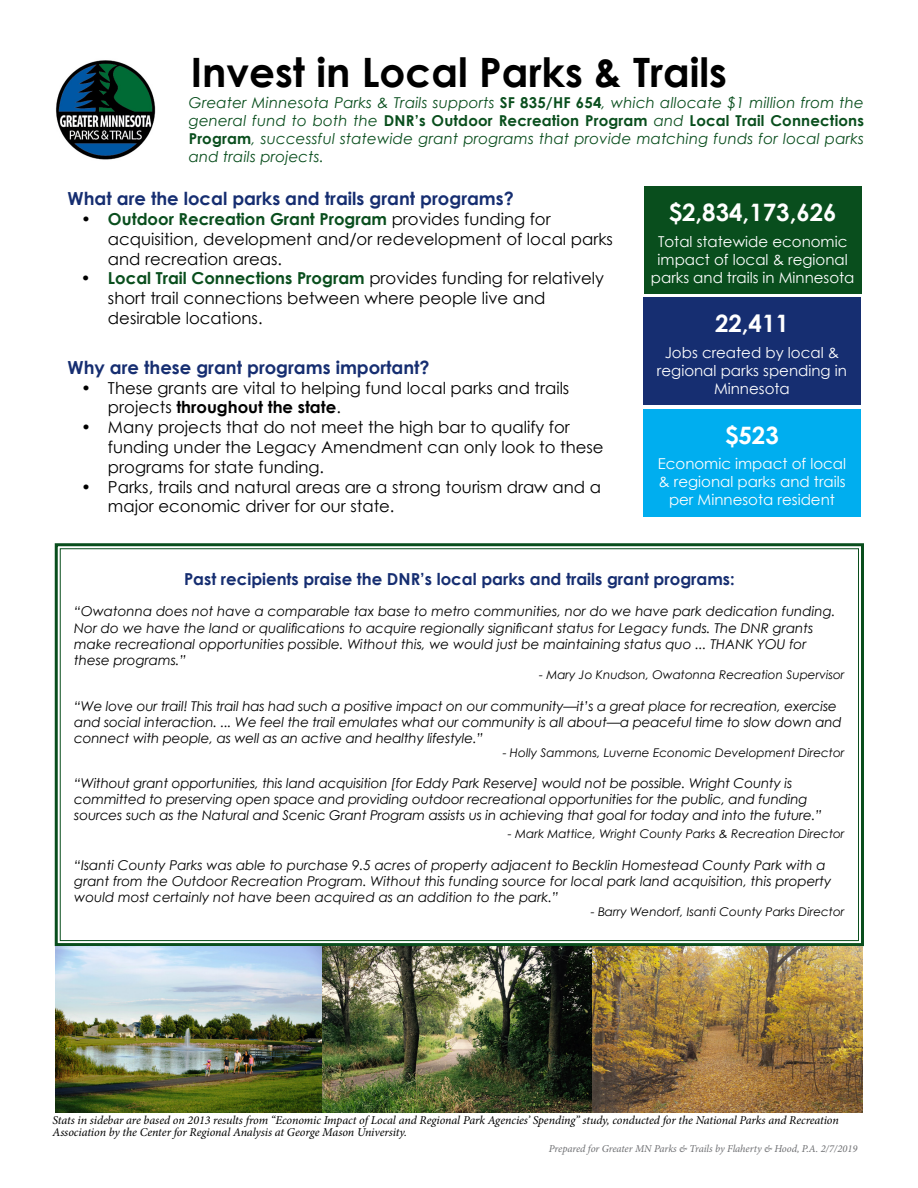
<style>
.page{position:relative;width:918px;height:1188px;background:#fff}
.page>*{position:absolute;margin:0;border:0;box-sizing:border-box;transform-origin:0 0}
.t1{font:700 40.5px "Century Gothic";color:#000}
.t2{font:700 24px "Century Gothic";color:#fff}
.t3{font:700 18px "Century Gothic";color:#162e71}
.t4{font:16.5px/19.8px "Century Gothic";color:#000}
.t5{font:700 16.5px "Century Gothic";color:#162e71}
.t6{font:italic 15px/18px "Century Gothic";letter-spacing:.01em;color:#094e1d;text-align:justify}
.t7{font:15px/18px "Century Gothic";color:#fff;text-align:center}
.t8{font:italic 13.5px/16.2px "Century Gothic";color:#000}
.t9{font:italic 12px/12px "Minion Pro";letter-spacing:-.01em;color:#000}
.t10{font:italic 12px "Century Gothic";color:#000}
.t11{font:italic 10.5px "Minion Pro";letter-spacing:-.005em;color:#6d6e71}
.s1{font-weight:700;font-style:normal}
.s2{font-weight:700}
.s3{font-weight:700;color:#094e1d}
</style>
<div class="page">
<img style="left:56px;top:60px;width:100px;height:100px">
<div style="left:644px;top:186px;width:217px;height:108px;background:#094e1d"></div>
<div style="left:643px;top:298px;width:218px;height:107px;background:#162e71"></div>
<div style="left:643px;top:409px;width:218px;height:107px;background:#00aeef"></div>
<svg style="left:54px;top:543px;width:810px;height:405px"></svg>
<img style="left:55px;top:946px;width:807px;height:166px">
<h1 class="t1" style="left:191px;top:41px;width:538px">Invest in Local Parks &amp; Trails</h1>
<p class="t6" style="left:189px;top:94px;width:677px">Greater Minnesota Parks &amp; Trails supports <span class="s1">SF 835/HF 654</span>, which allocate $1 million from the general fund to both the <span class="s1">DNR’s Outdoor Recreation Program</span> and <span class="s1">Local Trail Connections Program</span>, successful statewide grant programs that provide matching funds for local parks and trails projects.</p>
<h3 class="t3" style="left:68px;top:185px;width:448px">What are the local parks and trails grant programs?</h3>
<p class="t4" style="left:108px;top:209px;width:507px;text-indent:-27px"><span class="s2">•</span> <span class="s3">Outdoor Recreation Grant Program</span> provides funding for acquisition, development and/or redevelopment of local parks and recreation areas.</p>
<p class="t4" style="left:108px;top:268px;width:498px;text-indent:-27px"><span class="s2">•</span> <span class="s3">Local Trail Connections Program</span> provides funding for relatively short trail connections between where people live and desirable locations.</p>
<h3 class="t3" style="left:68px;top:354px;width:364px">Why are these grant programs important?</h3>
<p class="t4" style="left:108px;top:378px;width:463px;text-indent:-27px">• These grants are vital to helping fund local parks and trails projects <span class="s2">throughout the state</span>.</p>
<p class="t4" style="left:108px;top:417px;width:497px;text-indent:-27px">• Many projects that do not meet the high bar to qualify for funding under the Legacy Amendment can only look to these programs for state funding.</p>
<p class="t4" style="left:108px;top:477px;width:495px;text-indent:-27px">• Parks, trails and natural areas are a strong tourism draw and a major economic driver for our state.</p>
<h2 class="t2" style="left:669px;top:194px;width:169px">$2,834,173,626</h2>
<p class="t7" style="left:651px;top:232px;width:205px">Total statewide economic impact of local &amp; regional parks and trails in Minnesota</p>
<h2 class="t2" style="left:715px;top:305px;width:75px">22,411</h2>
<p class="t7" style="left:657px;top:343px;width:192px">Jobs created by local &amp; regional parks spending in<br>Minnesota</p>
<h2 class="t2" style="left:725px;top:417px;width:55px">$523</h2>
<p class="t7" style="left:658px;top:455px;width:190px">Economic impact of local &amp; regional parks and trails per Minnesota resident</p>
<p class="t5" style="left:184px;top:567px;width:552px">Past recipients praise the DNR’s local parks and trails grant programs:</p>
<p class="t8" style="left:74px;top:603px;width:763px">“Owatonna does not have a comparable tax base to metro communities, nor do we have park dedication funding.<br>Nor do we have the land or qualifications to acquire regionally significant status for Legacy funds. The DNR grants make recreational opportunities possible. Without this, we would just be maintaining status quo ... THANK YOU for these programs.”</p>
<p class="t10" style="left:539px;top:667px;width:307px">- Mary Jo Knudson, Owatonna Recreation Supervisor</p>
<p class="t8" style="left:74px;top:697px;width:769px">“We love our trail! This trail has had such a positive impact on our community—it’s a great place for recreation, exercise and social interaction. ... We feel the trail emulates what our community is all about—a peaceful time to slow down and connect with people, as well as an active and healthy lifestyle.”</p>
<p class="t10" style="left:503px;top:745px;width:343px">- Holly Sammons, Luverne Economic Development Director</p>
<p class="t8" style="left:74px;top:775px;width:749px">“Without grant opportunities, this land acquisition [for Eddy Park Reserve] would not be possible. Wright County is committed to preserving open space and providing outdoor recreational opportunities for the public, and funding sources such as the Natural and Scenic Grant Program assists us in achieving that goal for today and into the future.”</p>
<p class="t10" style="left:508px;top:826px;width:338px">- Mark Mattice, Wright County Parks &amp; Recreation Director</p>
<p class="t8" style="left:74px;top:856px;width:759px">“Isanti County Parks was able to purchase 9.5 acres of property adjacent to Becklin Homestead County Park with a grant from the Outdoor Recreation Program. Without this funding source for local park land acquisition, this property would most certainly not have been acquired as an addition to the park.”</p>
<p class="t10" style="left:591px;top:904px;width:255px">- Barry Wendorf, Isanti County Parks Director</p>
<p class="t9" style="left:52px;top:1114px;width:788px">Stats in sidebar are based on 2013 results from “Economic Impact of Local and Regional Park Agencies’ Spending” study, conducted for the National Parks and Recreation<br>Association by the Center for Regional Analysis at George Mason University.</p>
<p class="t11" style="left:549px;top:1141px;width:310px">Prepared for Greater MN Parks &amp; Trails by Flaherty &amp; Hood, P.A. 2/7/2019</p>
</div>
